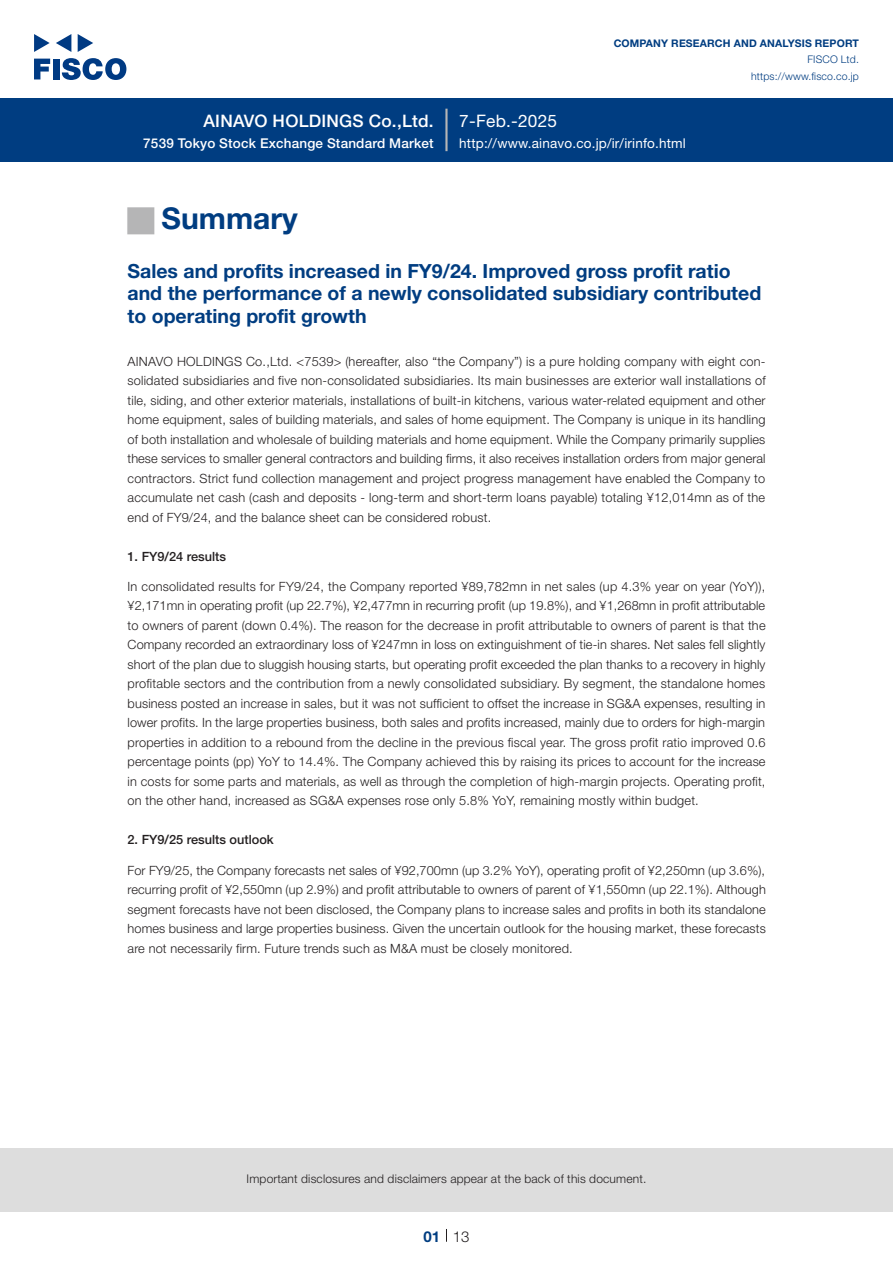
<style>
.page{position:relative;width:893px;height:1263px;background:#fff}
.page>*{position:absolute;margin:0;border:0;box-sizing:border-box;transform-origin:0 0}
.t1{font:700 30px "Helvetica Neue LT Std";color:#003d81}
.t2{font:27px "European Pi Std 1";color:#b5b5b6}
.中タイトル_e{font:700 19.5px/22.5px "Helvetica Neue LT Std";color:#003d81}
.t3{font:500 17.25px "Helvetica Neue LT Std";letter-spacing:.015em;color:#fff}
.t4{font:17.25px "Helvetica Neue LT Std";letter-spacing:.015em;color:#fff}
.t5{font:300 15px "Helvetica Neue LT Std";color:#231f20}
.t6{font:700 15px "Helvetica Neue LT Std";color:#003d81}
.t7{font:13.5px "Helvetica Neue LT Std";letter-spacing:.015em;color:#fff}
.t8{font:500 13.5px "Helvetica Neue LT Std";letter-spacing:.015em;color:#fff}
.本文_e{font:300 12.75px/19.5px "Helvetica Neue LT Std";letter-spacing:.015em;color:#231f20;text-align:justify}
.小タイトル_e{font:500 12.75px "Helvetica Neue LT Std";color:#231f20}
.t9{font:300 12px "Helvetica Neue LT Std";letter-spacing:.015em;color:#231f20}
.t10{font:700 10.5px "Helvetica Neue LT Std";letter-spacing:.015em;color:#003d81}
.t11{font:300 10.5px/16.5px "Helvetica Neue LT Std";letter-spacing:.015em;color:#003d81;text-align:right}
</style>
<div class="page">
<div style="left:0;top:1148px;width:893px;height:64px;background:#ddd"></div>
<svg style="left:34px;top:59px;width:16px;height:20px"></svg>
<div style="left:53px;top:59px;width:6px;height:20px;background:#003a83"></div>
<svg style="left:62px;top:58px;width:64px;height:22px"></svg>
<svg style="left:34px;top:34px;width:16px;height:18px"></svg>
<svg style="left:78px;top:34px;width:15px;height:18px"></svg>
<svg style="left:56px;top:34px;width:15px;height:18px"></svg>
<div style="left:0;top:98px;width:893px;height:64px;background:#003d81"></div>
<hr style="left:445px;top:109px;width:3px;height:42px;background:#b5b5b6">
<svg style="left:446px;top:1229px;width:1px;height:13px"></svg>
<h3 class="t3" style="left:204px;top:110px;width:232px">AINAVO HOLDINGS Co.,Ltd.</h3>
<p class="t8" style="left:143px;top:135px;width:292px">7539 Tokyo Stock Exchange Standard Market</p>
<h3 class="t4" style="left:459px;top:110px;width:99px">7-Feb.-2025</h3>
<p class="t10" style="left:614px;top:37px;width:247px">COMPANY RESEARCH AND ANALYSIS REPORT</p>
<p class="t11" style="left:751px;top:51px;width:109px">FISCO Ltd. https://www.fisco.co j p.</p>
<p class="t7" style="left:459px;top:135px;width:228px">http://www.ainavo.co j p. /i r/ irinfo.html</p>
<p class="t2" style="left:128px;top:206px;width:28px">■</p>
<p class="中タイトル_e" style="left:128px;top:259px;width:635px">Sales and profits increased in FY9/24. Improved gross profit ratio and the performance of a newly consolidated subsidiary contributed to operating profit growth</p>
<p class="t1" style="left:162px;top:200px;width:138px">Summary</p>
<p class="本文_e" style="left:128px;top:351px;width:639px">AINAVO HOLDINGS Co.,Ltd &lt;. 7539&gt; (hereafter, also “the Company”) is a pure holding company with eight con-</p>
<p class="本文_e" style="left:128px;top:390px;width:639px">tile, siding, and other exterior materials, installations of built i n- kitchens, various water-related equipment and other home equipment, sales of building materials, and sales of home equipment. The Company is unique in its handling of both installation and wholesale of building materials and home equipment. While the Company primarily supplies these services to smaller general contractors and building firms it, also receives installation orders from major general contractors. Strict fund collection management and project progress management have enabled the Company to accumulate net cash (cash and deposits - long-term and short-term loans payable) totaling ¥12,014mn as of the end of FY9/24, and the balance sheet can be considered robust.</p>
<p class="小タイトル_e" style="left:128px;top:549px;width:100px">1. FY9/24 results</p>
<p class="本文_e" style="left:128px;top:576px;width:639px">In consolidated results for FY9/24, the Company reported ¥89,782mn in net sales (up 4.3% year on year (YoY ,(( ¥2,171mn in operating profit (up 22.7% ,) ¥2,477mn in recurring profit (up 19.8% ,) and ¥1,268mn in profit attributable to owners of parent (down 0.4% .) The reason for the decrease in profit attributable to owners of parent is that the Company recorded an extraordinary loss of ¥247mn in loss on extinguishment of tie i n- shares. Net sales fell slightly short of the plan due to sluggish housing starts, but operating profit exceeded the plan thanks to a recovery in highly profitable sectors and the contribution from a newly consolidated subsidiary. By segment, the standalone homes business posted an increase in sales, but it was not sufficient to offset the increase in SG&amp;A expenses, resulting in lower profits In. the large properties business, both sales and profits increased, mainly due to orders for high-margin properties in addition to a rebound from the decline in the previous fiscal year. The gross profit ratio improved 0.6 percentage points (pp) YoY to 14.4%. The Company achieved this by raising its prices to account for the increase in costs for some parts and materials, as well as through the completion of high-margin projects. Operating profit, on the other hand, increased as SG&amp;A expenses rose only 5.8% YoY, remaining mostly within budget.</p>
<p class="小タイトル_e" style="left:128px;top:832px;width:148px">2. FY9/25 results outlook</p>
<p class="本文_e" style="left:128px;top:860px;width:640px">For FY9/25, the Company forecasts net sales of ¥92,700mn (up 3.2% YoY ,) operating profit of ¥2,250mn (up 3.6% ,( recurring profit of ¥2,550mn (up 2.9%) and profit attributable to owners of parent of ¥1,550mn (up 22.1% .) Although segment forecasts have not been disclosed, the Company plans to increase sales and profits in both its standalone homes business and large properties business. Given the uncertain outlook for the housing market, these forecasts are not necessarily firm. Future trends such as M&amp;A must be closely monitored.</p>
<p class="本文_e" style="left:128px;top:371px;width:640px">solidated subsidiaries and five non-consolidated subsidiaries. Its main businesses are exterior wall installations of</p>
<p class="t9" style="left:247px;top:1171px;width:401px">Important disclosures and disclaimers appear at the back of this document.</p>
<p class="t6" style="left:423px;top:1227px;width:18px">01</p>
<p class="t5" style="left:453px;top:1227px;width:18px">13</p>
</div>
